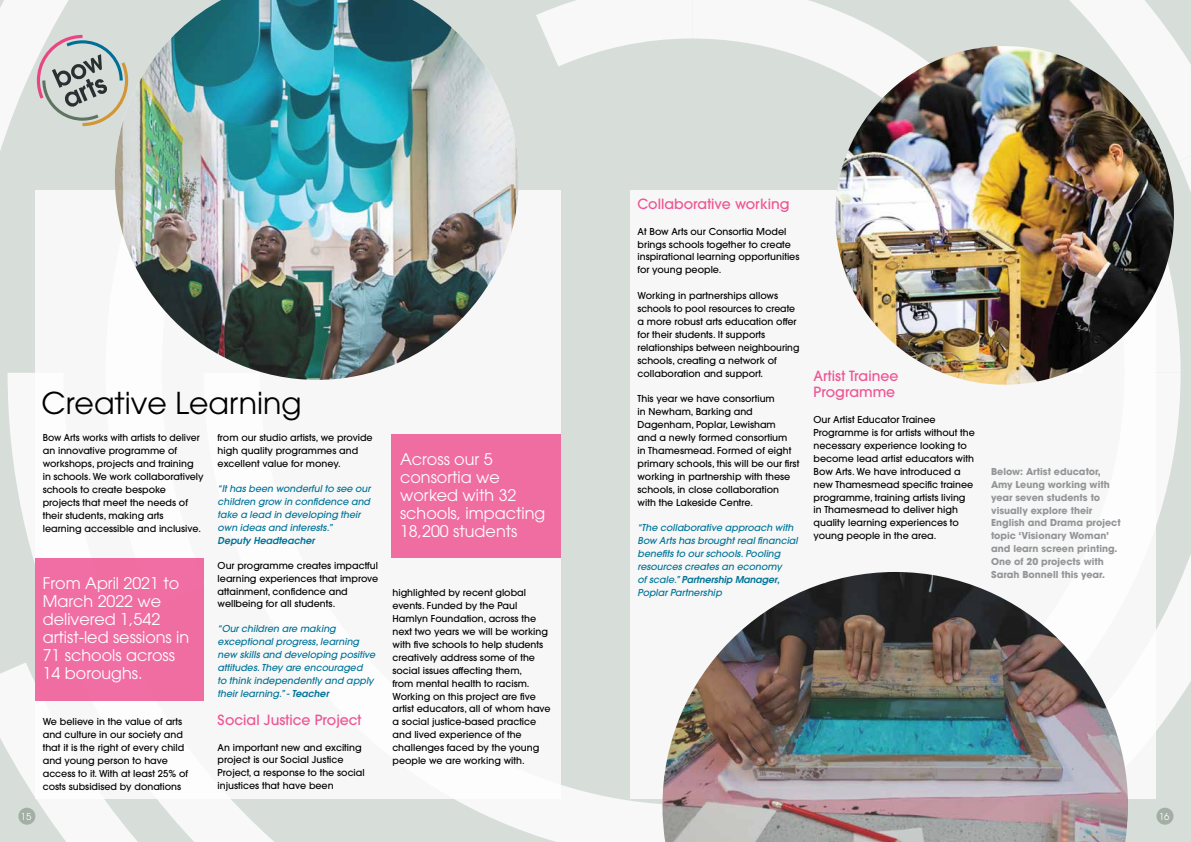
<style>
.page{position:relative;width:1191px;height:842px;background:#d7ddd9}
.page>*{position:absolute;margin:0;border:0;box-sizing:border-box;transform-origin:0 0}
.t1{font:30px "ITC Avant Garde Pro";color:#000}
.t2{font:16px/18px "ITC Avant Garde Pro";color:#fff}
.t3{font:500 14px/16px "ITC Avant Garde Pro";color:#ef5594}
.t4{font:500 9.5px/12.9px "ITC Avant Garde Pro";color:#000}
.t5{font:italic 500 9.5px/12.9px "ITC Avant Garde Pro";color:#007499}
.t6{font:700 9.5px/12.9px "ITC Avant Garde Pro";color:#939598}
.t7{font:italic 600 9.5px "ITC Avant Garde Pro";color:#007499}
.t8{font:9.5px "ITC Avant Garde Pro";color:#fff}
.s1{font-weight:600}
</style>
<div class="page">
<svg style="left:536px;top:0;width:156px;height:66px"></svg>
<svg style="left:1155px;top:161px;width:36px;height:212px"></svg>
<svg style="left:849px;top:122px;width:342px;height:39px;fill:#f7f8f7"></svg>
<svg style="left:8px;top:373px;width:27px;height:190px"></svg>
<svg style="left:692px;top:0;width:499px;height:122px"></svg>
<svg style="left:0;top:662px;width:662px;height:180px"></svg>
<svg style="left:1128px;top:373px;width:63px;height:452px"></svg>
<svg style="left:0;top:0;width:85px;height:151px;fill:#f7f8f7"></svg>
<div style="left:630px;top:190px;width:525px;height:608px;background:#f6f7f6"></div>
<div style="left:35px;top:190px;width:525px;height:608px;background:#f6f7f6"></div>
<img style="left:115px;top:0;width:404px;height:380px">
<img style="left:835px;top:46px;width:339px;height:339px;border-radius:169px">
<div style="left:18px;top:808px;width:17px;height:17px;background:#a3aea4;border-radius:50%"></div>
<div style="left:35px;top:558px;width:168px;height:143px;background:#f06da2"></div>
<img style="left:662px;top:572px;width:466px;height:270px">
<div style="left:1156px;top:808px;width:17px;height:17px;background:#a3aea4;border-radius:50%"></div>
<div style="left:391px;top:434px;width:169px;height:123px;background:#f06da2"></div>
<svg style="left:37px;top:35px;width:91px;height:91px"></svg>
<p class="t8" style="left:21px;top:810px;width:12px">15</p>
<h1 class="t1" style="left:41px;top:384px;width:262px">Creative Learning</h1>
<p class="t4" style="left:43px;top:431px;width:162px">Bow Arts works with artists to deliver an innovative programme of workshops, projects and training in schools. We work collaboratively schools to create bespoke projects that meet the needs of their students, making arts learning accessible and inclusive.</p>
<h2 class="t2" style="left:43px;top:573px;width:148px">From April 2021 to<br>March 2022 we delivered 1,542 artist-led sessions in<br>71 schools across<br>14 boroughs.</h2>
<p class="t4" style="left:43px;top:715px;width:147px">We believe in the value of arts and culture in our society and that it is the right of every child and young person to have access to it. With at least 25% of costs subsidised by donations</p>
<p class="t4" style="left:218px;top:431px;width:157px">from our studio artists, we provide high quality programmes and excellent value for money.</p>
<p class="t5" style="left:218px;top:482px;width:154px">“It has been wonderful to see our children grow in confidence and take a lead in developing their own ideas and interests.”</p>
<p class="t7" style="left:218px;top:534px;width:98px">Deputy Headteacher</p>
<p class="t4" style="left:218px;top:559px;width:162px">Our programme creates impactful learning experiences that improve attainment, confidence and wellbeing for all students.</p>
<p class="t5" style="left:218px;top:622px;width:159px">“Our children are making exceptional progress, learning new skills and developing positive attitudes. They are encouraged<br>to think independently and apply their learning.” - <span class="s1">Teacher</span></p>
<h3 class="t3" style="left:218px;top:711px;width:145px">Social Justice Project</h3>
<p class="t4" style="left:218px;top:740px;width:149px">An important new and exciting project is our Social Justice<br>Project, a response to the social injustices that have been</p>
<h2 class="t2" style="left:400px;top:450px;width:147px">Across our 5 consortia we worked with 32 schools, impacting<br>18,200 students</h2>
<p class="t4" style="left:392px;top:586px;width:160px">highlighted by recent global events. Funded by the Paul<br>Hamlyn Foundation, across the next two years we will be working with five schools to help students creatively address some of the social issues affecting them,<br>from mental health to racism.<br>Working on this project are five artist educators, all of whom have a social justice-based practice and lived experience of the challenges faced by the young people we are working with.</p>
<h3 class="t3" style="left:637px;top:196px;width:153px">Collaborative working</h3>
<p class="t4" style="left:637px;top:225px;width:163px">At Bow Arts our Consortia Model brings schools together to create inspirational learning opportunities for young people.</p>
<p class="t4" style="left:637px;top:289px;width:163px">Working in partnerships allows schools to pool resources to create a more robust arts education offer for their students. It supports relationships between neighbouring schools, creating a network of collaboration and support.</p>
<p class="t4" style="left:637px;top:392px;width:163px">This year we have consortium<br>in Newham, Barking and<br>Dagenham, Poplar, Lewisham<br>and a newly formed consortium<br>in Thamesmead. Formed of eight primary schools, this will be our first working in partnership with these schools, in close collaboration with the Lakeside Centre.</p>
<p class="t5" style="left:637px;top:521px;width:162px">“The collaborative approach with<br>Bow Arts has brought real financial benefits to our schools. Pooling resources creates an economy<br>of scale.” <span class="s1">Partnership Manager,<br></span>Poplar Partnership</p>
<h3 class="t3" style="left:813px;top:368px;width:86px">Artist Trainee<br>Programme</h3>
<p class="t4" style="left:813px;top:413px;width:163px">Our Artist Educator Trainee<br>Programme is for artists without the necessary experience looking to become lead artist educators with<br>Bow Arts. We have introduced a new Thamesmead specific trainee programme, training artists living in Thamesmead to deliver high quality learning experiences to young people in the area.</p>
<p class="t6" style="left:991px;top:465px;width:131px">Below: Artist educator,<br>Amy Leung working with year seven students to visually explore their<br>English and Drama project topic ‘Visionary Woman’ and learn screen printing.<br>One of 20 projects with<br>Sarah Bonnell this year.</p>
<p class="t8" style="left:1159px;top:810px;width:12px">16</p>
</div>
